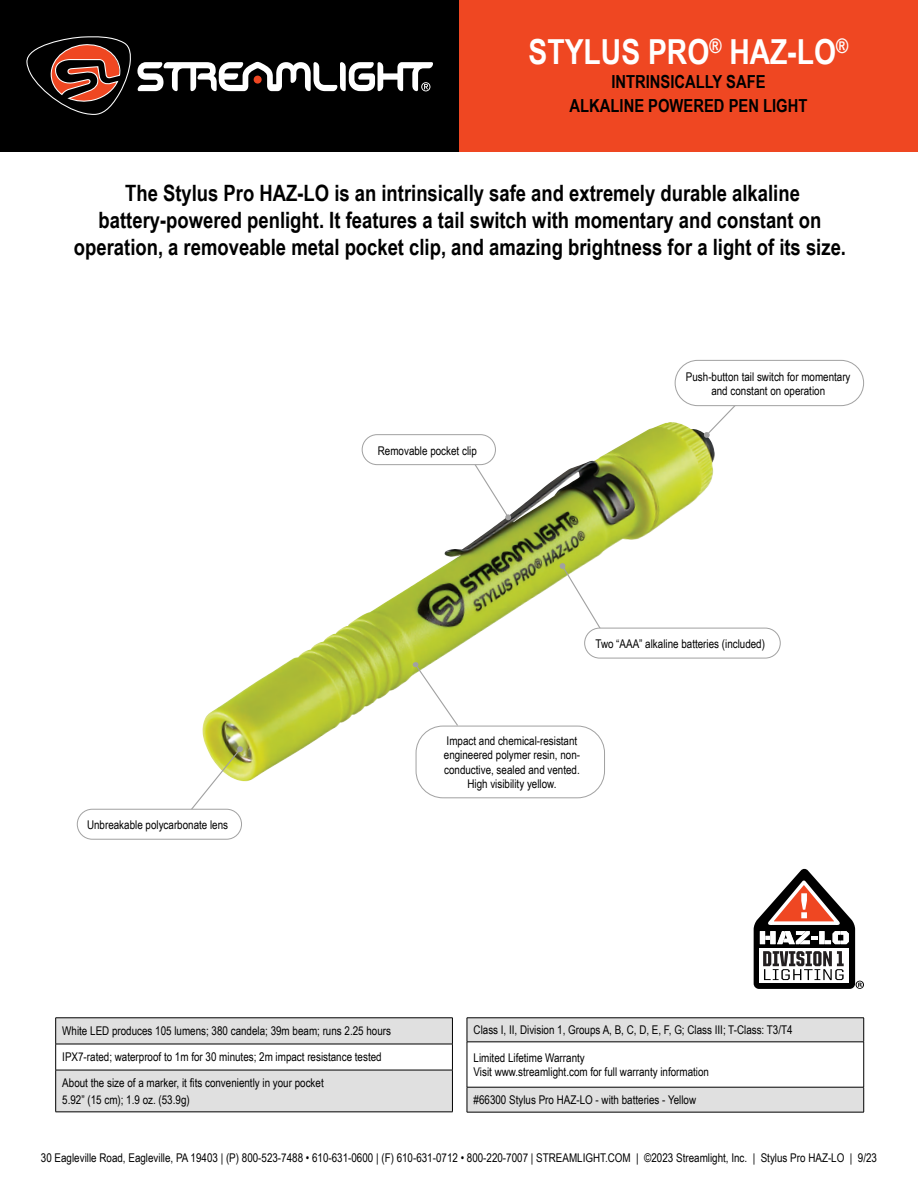
<style>
.page{position:relative;width:918px;height:1188px;background:#fff}
.page>*{position:absolute;margin:0;border:0;box-sizing:border-box;transform-origin:0 0}
.t1{font:700 34.5px "Arial Narrow";color:#fff}
.t2{font:700 22.5px/27px "Arial Narrow";color:#000;text-align:center}
.t3{font:700 18px/24px "Arial Narrow";color:#000;text-align:center}
.t4{font:12px/14.4px "Arial Narrow";color:#000}
</style>
<div class="page">
<div style="left:459px;top:0;width:459px;height:151px;background:#ef4722"></div>
<div style="left:0;top:0;width:459px;height:151px;background:#000"></div>
<svg style="left:26px;top:36px;width:407px;height:79px"></svg>
<img style="left:202px;top:422px;width:509px;height:360px">
<svg style="left:55px;top:1018px;width:398px;height:94px"></svg>
<hr style="left:55px;top:1070px;width:1px;height:42px;background:#000">
<hr style="left:452px;top:1070px;width:1px;height:42px;background:#000">
<hr style="left:56px;top:1070px;width:397px;height:1px;background:#000">
<hr style="left:56px;top:1112px;width:397px;height:1px;background:#000">
<svg style="left:467px;top:1018px;width:397px;height:94px"></svg>
<hr style="left:467px;top:1112px;width:397px;height:1px;background:#000">
<svg style="left:186px;top:746px;width:57px;height:66px"></svg>
<svg style="left:703px;top:406px;width:63px;height:32px"></svg>
<svg style="left:560px;top:563px;width:47px;height:76px"></svg>
<svg style="left:458px;top:438px;width:53px;height:82px"></svg>
<div style="left:675px;top:360px;width:189px;height:46px;border:1px solid #a1a1a1;border-radius:23px"></div>
<div style="left:362px;top:435px;width:133px;height:30px;background:#fff;border-radius:15px"></div>
<div style="left:362px;top:434px;width:134px;height:31px;border:1px solid #a1a1a1;border-radius:15px"></div>
<div style="left:585px;top:628px;width:195px;height:30px;background:#fff;border-radius:15px"></div>
<div style="left:584px;top:628px;width:197px;height:30px;border:1px solid #a1a1a1;border-radius:15px"></div>
<div style="left:77px;top:809px;width:165px;height:30px;background:#fff;border-radius:15px"></div>
<div style="left:77px;top:809px;width:165px;height:31px;border:1px solid #a1a1a1;border-radius:15px"></div>
<svg style="left:754px;top:869px;width:110px;height:120px"></svg>
<div style="left:416px;top:726px;width:189px;height:72px;border:1px solid #a1a1a1;border-radius:27px"></div>
<svg style="left:413px;top:662px;width:46px;height:65px"></svg>
<h1 class="t1" style="left:529px;top:26px;width:321px">STYLUS PRO<sup>®</sup> HAZ-LO<sup>®</sup></h1>
<h3 class="t3" style="left:570px;top:69px;width:239px">INTRINSICALLY SAFE<br>ALKALINE POWERED PEN LIGHT</h3>
<p class="t2" style="left:74px;top:179px;width:774px">The Stylus Pro HAZ-LO is an intrinsically safe and extremely durable alkaline battery-powered penlight. It features a tail switch with momentary and constant on operation, a removeable metal pocket clip, and amazing brightness for a light of its size.</p>
<p class="t4" style="left:87px;top:817px;width:143px">Unbreakable polycarbonate lens</p>
<p class="t4" style="left:378px;top:443px;width:100px">Removable pocket clip</p>
<p class="t4" style="left:686px;top:369px;width:166px;text-align:center">Push-button tail switch for momentary and constant on operation</p>
<p class="t4" style="left:596px;top:636px;width:171px">Two “AAA” alkaline batteries (included)</p>
<p class="t4" style="left:444px;top:733px;width:138px;text-align:center">Impact and chemical-resistant engineered polymer resin, non&shy;conductive, sealed and vented.<br>High visibility yellow.</p>
<p class="t4" style="left:62px;top:1018px;width:330px;line-height:25.7px">White LED produces 105 lumens; 380 candela; 39m beam; runs 2.25 hours<br>IPX7-rated; waterproof to 1m for 30 minutes; 2m impact resistance tested<br>About the size of a marker, it fits conveniently in your pocket</p>
<p class="t4" style="left:62px;top:1092px;width:129px">5.92” (15 cm); 1.9 oz. (53.9g)</p>
<p class="t4" style="left:474px;top:1022px;width:321px">Class I, II, Division 1, Groups A, B, C, D, E, F, G; Class III; T-Class: T3/T4</p>
<p class="t4" style="left:474px;top:1050px;width:237px">Limited Lifetime Warranty<br>Visit www.streamlight.com for full warranty information</p>
<p class="t4" style="left:474px;top:1092px;width:224px">#66300 Stylus Pro HAZ-LO - with batteries - Yellow</p>
<p class="t4" style="left:41px;top:1150px;width:838px">30 Eagleville Road, Eagleville, PA 19403 | (P) 800-523-7488 • 610-631-0600 | (F) 610-631-0712 • 800-220-7007 | STREAMLIGHT.COM | ©2023 Streamlight, Inc. | Stylus Pro HAZ-LO | 9/23</p>
</div>
